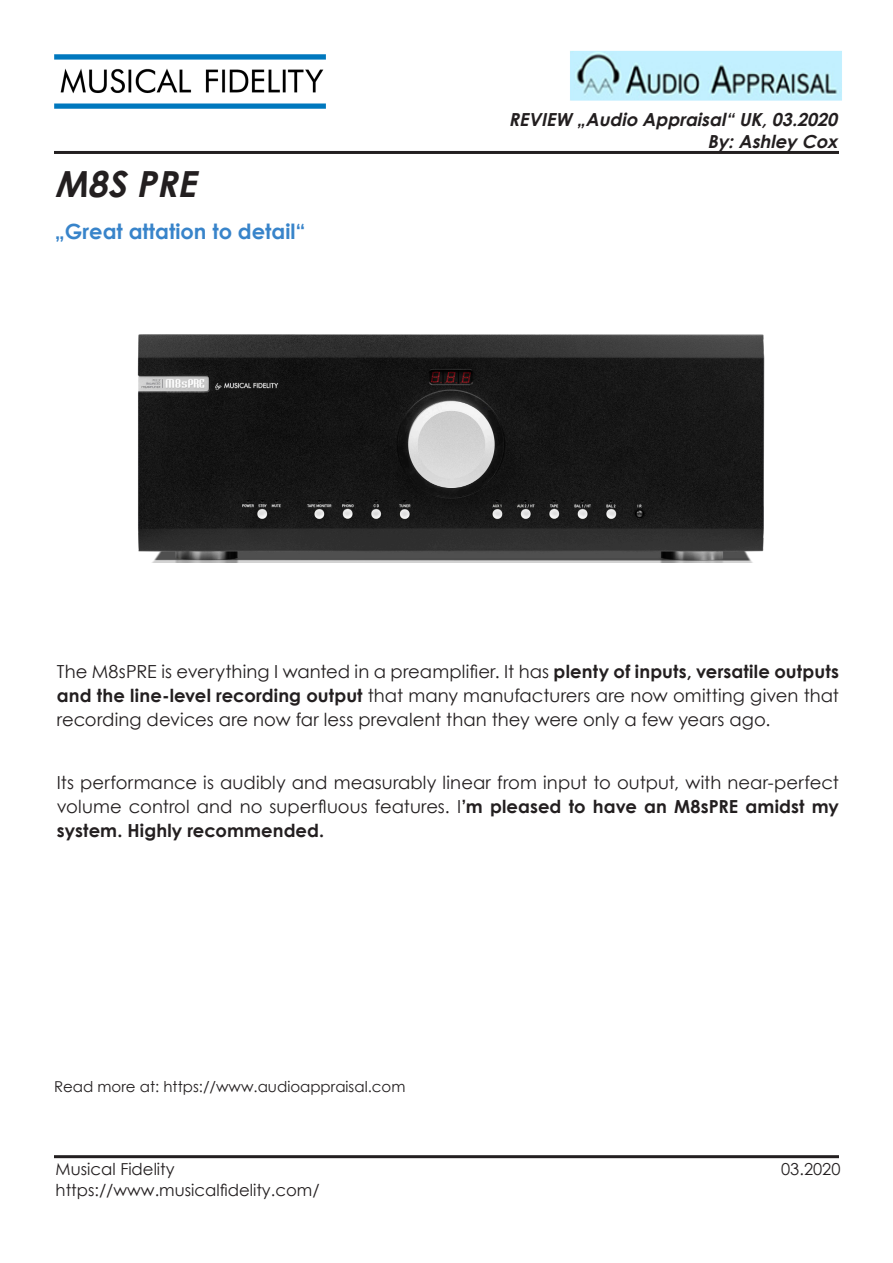
<style>
.page{position:relative;width:893px;height:1263px;background:#fff}
.page>*{position:absolute;margin:0;border:0;box-sizing:border-box;transform-origin:0 0}
.t1{font:italic 700 36px "Century Gothic";color:#231f20}
.t2{font:700 21px "Century Gothic";color:#3884ca}
.t3{font:18px/24px "Century Gothic";color:#231f20;text-align:justify}
.t4{font:italic 700 18px/21.6px "Century Gothic";color:#231f20;text-align:right}
.t5{font:16.5px "Century Gothic";color:#231f20}
.t6{font:15px "Century Gothic";color:#231f20}
.s1{font-weight:700}
</style>
<div class="page">
<img style="left:54px;top:54px;width:272px;height:55px">
<hr style="left:54px;top:151px;width:785px;height:3px;background:#231f20">
<hr style="left:54px;top:1155px;width:785px;height:3px;background:#231f20">
<img style="left:137px;top:335px;width:627px;height:228px">
<img style="left:570px;top:51px;width:272px;height:50px">
<p class="t1" style="left:55px;top:156px;width:153px">M8S PRE</p>
<p class="t2" style="left:55px;top:215px;width:252px">„Great attation to detail“</p>
<p class="t4" style="left:509px;top:108px;width:335px">REVIEW „Audio Appraisal“UK,03.2020<br>By:Ashley Cox</p>
<p class="t3" style="left:57px;top:659px;width:784px">The M8sPRE is everything I wanted in a preamplifier. It has <span class="s1">plenty of inputs, versatile outputs and the line-level recording output</span> that many manufacturers are now omitting given that recording devices are now far less prevalent than they were only a few years ago.</p>
<p class="t3" style="left:57px;top:770px;width:784px">Its performance is audibly and measurably linear from input to output, with near-perfect volume control and no superfluous features. I<span class="s1">’m pleased to have an M8sPRE amidst my system. Highly recommended.</span></p>
<p class="t6" style="left:54px;top:1076px;width:353px">Read more at: https://www.audioappraisal.com</p>
<p class="t5" style="left:56px;top:1158px;width:121px">Musical Fidelity</p>
<p class="t5" style="left:56px;top:1179px;width:265px">https://www.musicalfidelity.com/</p>
<p class="t5" style="left:781px;top:1158px;width:61px">03.2020</p>
</div>
